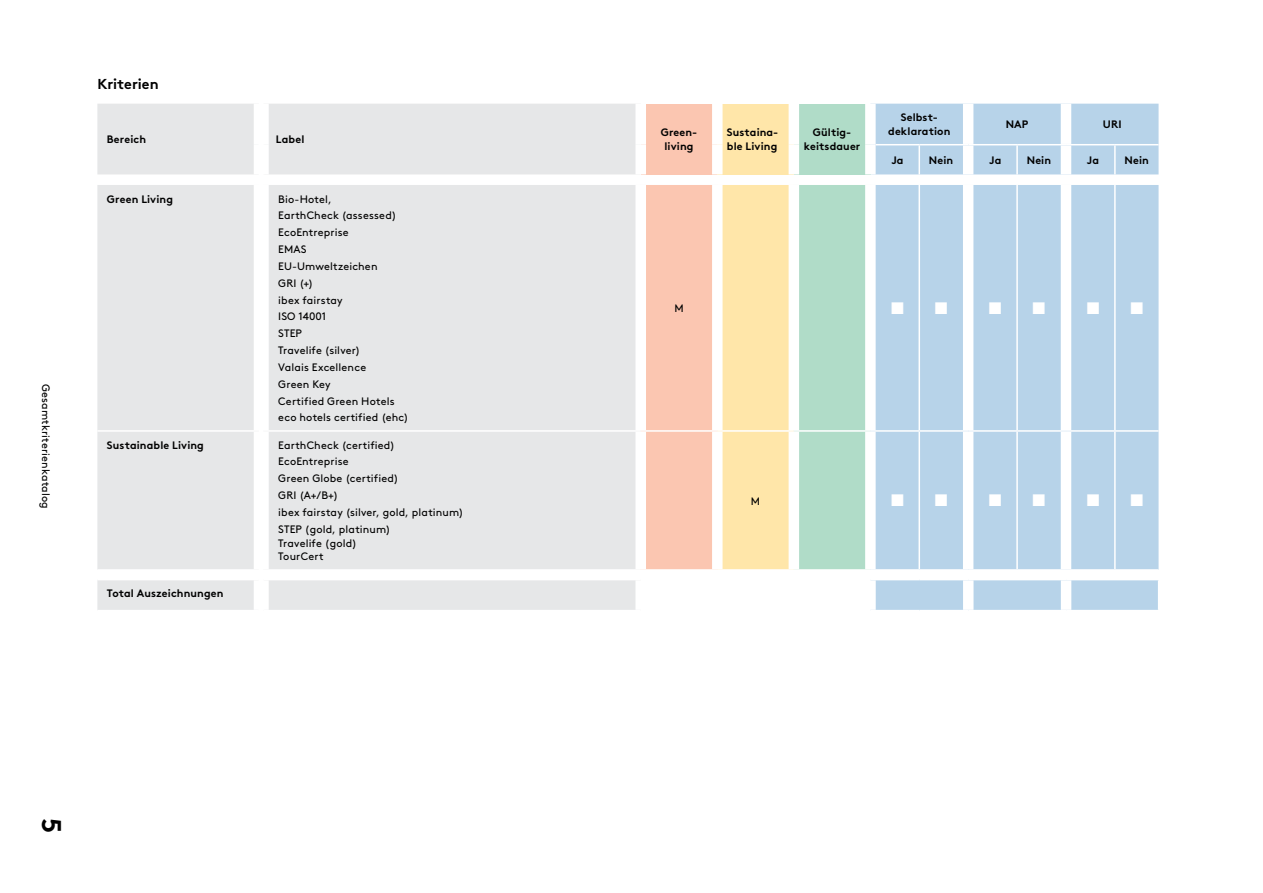
<style>
.page{position:relative;width:1263px;height:893px;background:#fff}
.page>*{position:absolute;margin:0;border:0;box-sizing:border-box;transform-origin:0 0}
.t1{font:700 27px "Brown Std";color:#000}
.t2{font:700 14.4px "Brown Std";color:#000}
.t3{font:10.8px/16.8px "Brown Std";letter-spacing:.015em;color:#000}
.t4{font:700 10.8px/13.8px "Brown Std";letter-spacing:.01em;color:#000;text-align:center}
</style>
<div class="page">
<div style="left:97px;top:185px;width:538px;height:384px;background:#e6e7e8"></div>
<svg style="left:646px;top:185px;width:219px;height:384px;background:#e3d8b6"></svg>
<div style="left:876px;top:185px;width:282px;height:384px;background:#b7d3e9"></div>
<div style="left:254px;top:185px;width:10px;height:245px;background:#fff"></div>
<div style="left:258px;top:185px;width:11px;height:245px;background:#fff"></div>
<div style="left:712px;top:185px;width:10px;height:245px;background:#fff"></div>
<div style="left:789px;top:185px;width:10px;height:245px;background:#fff"></div>
<div style="left:1061px;top:185px;width:10px;height:245px;background:#fff"></div>
<div style="left:254px;top:432px;width:10px;height:137px;background:#fff"></div>
<div style="left:258px;top:432px;width:11px;height:137px;background:#fff"></div>
<div style="left:712px;top:432px;width:10px;height:137px;background:#fff"></div>
<div style="left:789px;top:432px;width:10px;height:137px;background:#fff"></div>
<div style="left:1061px;top:432px;width:10px;height:137px;background:#fff"></div>
<hr style="left:918px;top:185px;width:2px;height:245px;background:#fff">
<hr style="left:918px;top:432px;width:2px;height:137px;background:#fff">
<div style="left:963px;top:185px;width:10px;height:245px;background:#fff"></div>
<div style="left:963px;top:432px;width:10px;height:137px;background:#fff"></div>
<hr style="left:1016px;top:185px;width:2px;height:245px;background:#fff">
<hr style="left:1114px;top:185px;width:2px;height:245px;background:#fff">
<hr style="left:97px;top:430px;width:162px;height:2px;background:#fff">
<hr style="left:263px;top:430px;width:378px;height:2px;background:#fff">
<hr style="left:641px;top:430px;width:76px;height:2px;background:#fff">
<hr style="left:717px;top:430px;width:77px;height:2px;background:#fff">
<hr style="left:794px;top:430px;width:76px;height:2px;background:#fff">
<hr style="left:870px;top:430px;width:49px;height:2px;background:#fff">
<hr style="left:919px;top:430px;width:49px;height:2px;background:#fff">
<hr style="left:968px;top:430px;width:49px;height:2px;background:#fff">
<hr style="left:1017px;top:430px;width:49px;height:2px;background:#fff">
<hr style="left:1016px;top:432px;width:2px;height:137px;background:#fff">
<hr style="left:1066px;top:430px;width:49px;height:2px;background:#fff">
<hr style="left:1115px;top:430px;width:43px;height:2px;background:#fff">
<hr style="left:1114px;top:432px;width:2px;height:137px;background:#fff">
<div style="left:97px;top:580px;width:538px;height:30px;background:#e6e7e8"></div>
<svg style="left:876px;top:580px;width:283px;height:31px;background:#bbd5ea"></svg>
<div style="left:254px;top:580px;width:10px;height:30px;background:#fff"></div>
<div style="left:258px;top:580px;width:11px;height:30px;background:#fff"></div>
<div style="left:1061px;top:580px;width:10px;height:30px;background:#fff"></div>
<div style="left:963px;top:580px;width:10px;height:30px;background:#fff"></div>
<div style="left:97px;top:104px;width:538px;height:70px;background:#e6e7e8"></div>
<div style="left:641px;top:104px;width:76px;height:70px;background:#fbc6b1"></div>
<div style="left:717px;top:104px;width:77px;height:70px;background:#ffe6a9"></div>
<div style="left:794px;top:104px;width:76px;height:70px;background:#b0dcc8"></div>
<div style="left:876px;top:104px;width:282px;height:70px;background:#b7d3e9"></div>
<div style="left:254px;top:104px;width:10px;height:41px;background:#fff"></div>
<div style="left:258px;top:104px;width:11px;height:41px;background:#fff"></div>
<div style="left:635px;top:104px;width:11px;height:41px;background:#fff"></div>
<div style="left:712px;top:104px;width:10px;height:41px;background:#fff"></div>
<div style="left:789px;top:104px;width:10px;height:41px;background:#fff"></div>
<div style="left:865px;top:104px;width:11px;height:41px;background:#fff"></div>
<div style="left:254px;top:145px;width:10px;height:29px;background:#fff"></div>
<div style="left:258px;top:145px;width:11px;height:29px;background:#fff"></div>
<div style="left:635px;top:145px;width:11px;height:29px;background:#fff"></div>
<div style="left:712px;top:145px;width:10px;height:29px;background:#fff"></div>
<div style="left:789px;top:145px;width:10px;height:29px;background:#fff"></div>
<div style="left:865px;top:145px;width:11px;height:29px;background:#fff"></div>
<div style="left:963px;top:104px;width:10px;height:40px;background:#fff"></div>
<div style="left:963px;top:145px;width:10px;height:29px;background:#fff"></div>
<div style="left:1061px;top:104px;width:10px;height:40px;background:#fff"></div>
<div style="left:1061px;top:145px;width:10px;height:29px;background:#fff"></div>
<hr style="left:876px;top:144px;width:43px;height:1px;background:#fff">
<hr style="left:919px;top:144px;width:49px;height:1px;background:#fff">
<hr style="left:968px;top:144px;width:49px;height:1px;background:#fff">
<hr style="left:1017px;top:144px;width:49px;height:1px;background:#fff">
<hr style="left:1066px;top:144px;width:49px;height:1px;background:#fff">
<hr style="left:1115px;top:144px;width:43px;height:1px;background:#fff">
<hr style="left:918px;top:145px;width:2px;height:29px;background:#fff">
<hr style="left:1016px;top:145px;width:2px;height:29px;background:#fff">
<hr style="left:1114px;top:145px;width:2px;height:29px;background:#fff">
<svg style="left:892px;top:302px;width:55px;height:12px"></svg>
<svg style="left:989px;top:302px;width:56px;height:12px"></svg>
<svg style="left:1087px;top:302px;width:55px;height:12px"></svg>
<svg style="left:892px;top:495px;width:55px;height:11px"></svg>
<svg style="left:989px;top:495px;width:56px;height:11px"></svg>
<svg style="left:1087px;top:495px;width:55px;height:11px"></svg>
<p class="t3" style="left:54px;top:384px;width:126px;rotate:90deg">Gesamtkriterienkatalog</p>
<h2 class="t2" style="left:97px;top:75px;width:63px">Kriterien</h2>
<p class="t4" style="left:107px;top:132px;width:41px">Bereich</p>
<p class="t4" style="left:276px;top:132px;width:30px">Label</p>
<p class="t4" style="left:661px;top:125px;width:38px">Green&shy;living</p>
<p class="t4" style="left:727px;top:125px;width:53px;text-align:left">Sustaina&shy;ble Living</p>
<p class="t4" style="left:804px;top:125px;width:58px">Gültig&shy;keitsdauer</p>
<p class="t4" style="left:107px;top:192px;width:68px">Green Living</p>
<p class="t3" style="left:278px;top:191px;width:132px">Bio-Hotel,<br>EarthCheck (assessed)<br>EcoEntreprise<br>EMAS<br>EU-Umweltzeichen<br>GRI (+)<br>ibex fairstay<br>ISO 14001<br>STEP<br>Travelife (silver)<br>Valais Excellence<br>Green Key<br>Certified Green Hotels eco hotels certified (ehc)</p>
<p class="t4" style="left:107px;top:438px;width:98px">Sustainable Living</p>
<p class="t3" style="left:278px;top:437px;width:187px">EarthCheck (certified)<br>EcoEntreprise<br>Green Globe (certified)<br>GRI (A+/B+)<br>ibex fairstay (silver, gold, platinum)<br>STEP (gold, platinum)</p>
<p class="t3" style="left:278px;top:536px;width:80px;line-height:13.8px">Travelife (gold)<br>TourCert</p>
<p class="t4" style="left:107px;top:586px;width:118px">Total Auszeichnungen</p>
<p class="t3" style="left:674px;top:300px;width:11px">M</p>
<p class="t3" style="left:751px;top:492px;width:11px">M</p>
<p class="t4" style="left:888px;top:111px;width:64px">Selbst&shy;deklaration</p>
<p class="t4" style="left:1006px;top:117px;width:24px">NAP</p>
<p class="t4" style="left:1103px;top:117px;width:20px">URI</p>
<p class="t4" style="left:891px;top:153px;width:14px">Ja</p>
<p class="t4" style="left:929px;top:153px;width:26px">Nein</p>
<p class="t4" style="left:989px;top:153px;width:14px">Ja</p>
<p class="t4" style="left:1027px;top:153px;width:26px">Nein</p>
<p class="t4" style="left:1087px;top:153px;width:14px">Ja</p>
<p class="t4" style="left:1124px;top:153px;width:26px">Nein</p>
<h1 class="t1" style="left:68px;top:818px;width:17px;rotate:90deg">5</h1>
</div>
